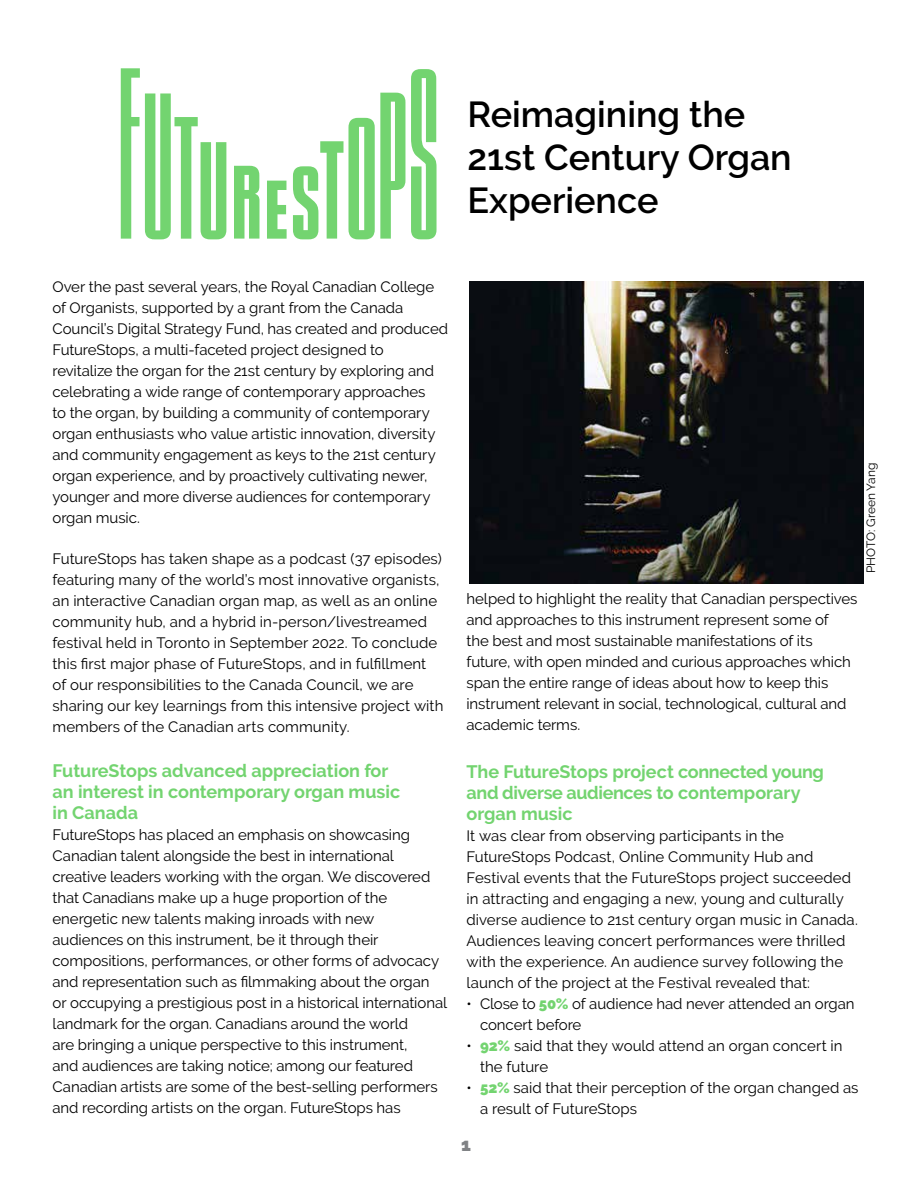
<style>
.page{position:relative;width:918px;height:1188px;background:#fff}
.page>*{position:absolute;margin:0;border:0;box-sizing:border-box;transform-origin:0 0}
.t1{font:600 36px/43.2px "Raleway";color:#000}
.t2{font:700 18px/21px "Raleway";color:#73d470}
.t3{font:900 18px "Raleway";color:#808285}
.t4{font:15px/21px "Raleway";letter-spacing:-.005em;color:#000}
.t5{font:12px "Raleway";color:#000}
.s1{font-weight:900;color:#73d470}
</style>
<div class="page">
<svg style="left:267px;top:181px;width:20px;height:58px"></svg>
<svg style="left:121px;top:68px;width:105px;height:171px"></svg>
<svg style="left:411px;top:69px;width:26px;height:170px"></svg>
<svg style="left:293px;top:93px;width:112px;height:146px"></svg>
<svg style="left:234px;top:166px;width:25px;height:73px;background:#88da85"></svg>
<img style="left:470px;top:282px;width:394px;height:301px">
<h1 class="t1" style="left:468px;top:93px;width:326px">Reimagining the<br>21st Century Organ<br>Experience</h1>
<p class="t4" style="left:52px;top:276px;width:397px">Over the past several years, the Royal Canadian College of Organists, supported by a grant from the Canada Council’s Digital Strategy Fund, has created and produced FutureStops, a multi-faceted project designed to<br>revitalize the organ for the 21st century by exploring and celebrating a wide range of contemporary approaches<br>to the organ, by building a community of contemporary organ enthusiasts who value artistic innovation, diversity and community engagement as keys to the 21st century organ experience, and by proactively cultivating newer, younger and more diverse audiences for contemporary organ music.</p>
<p class="t4" style="left:52px;top:548px;width:392px">FutureStops has taken shape as a podcast (37 episodes) featuring many of the world’s most innovative organists, an interactive Canadian organ map, as well as an online community hub, and a hybrid in-person/livestreamed festival held in Toronto in September 2022. To conclude this first major phase of FutureStops, and in fulfillment of our responsibilities to the Canada Council, we are sharing our key learnings from this intensive project with members of the Canadian arts community.</p>
<p class="t2" style="left:52px;top:760px;width:349px">FutureStops advanced appreciation for an interest in contemporary organ music in Canada</p>
<p class="t4" style="left:52px;top:824px;width:396px">FutureStops has placed an emphasis on showcasing Canadian talent alongside the best in international creative leaders working with the organ. We discovered that Canadians make up a huge proportion of the energetic new talents making inroads with new audiences on this instrument, be it through their compositions, performances, or other forms of advocacy and representation such as filmmaking about the organ or occupying a prestigious post in a historical international landmark for the organ. Canadians around the world<br>are bringing a unique perspective to this instrument,<br>and audiences are taking notice; among our featured Canadian artists are some of the best-selling performers and recording artists on the organ. FutureStops has</p>
<p class="t4" style="left:466px;top:588px;width:393px">helped to highlight the reality that Canadian perspectives and approaches to this instrument represent some of<br>the best and most sustainable manifestations of its future, with open minded and curious approaches which span the entire range of ideas about how to keep this instrument relevant in social, technological, cultural and academic terms.</p>
<p class="t2" style="left:466px;top:761px;width:359px">The FutureStops project connected young and diverse audiences to contemporary organ music</p>
<p class="t4" style="left:466px;top:825px;width:393px">It was clear from observing participants in the FutureStops Podcast, Online Community Hub and Festival events that the FutureStops project succeeded in attracting and engaging a new, young and culturally diverse audience to 21st century organ music in Canada.<br>Audiences leaving concert performances were thrilled with the experience. An audience survey following the launch of the project at the Festival revealed that:</p>
<p class="t4" style="left:480px;top:993px;width:376px;text-indent:-14px">• Close to <span class="s1">50%</span> of audience had never attended an organ concert before</p>
<p class="t4" style="left:480px;top:1035px;width:364px;text-indent:-14px">• <span class="s1">92%</span> said that they would attend an organ concert in the future</p>
<p class="t4" style="left:480px;top:1077px;width:380px;text-indent:-14px">• <span class="s1">52%</span> said that their perception of the organ changed as a result of FutureStops</p>
<p class="t5" style="left:864px;top:573px;width:112px;rotate:-90deg">PHOTO: Green Yang</p>
<p class="t3" style="left:461px;top:1134px;width:11px">1</p>
</div>
